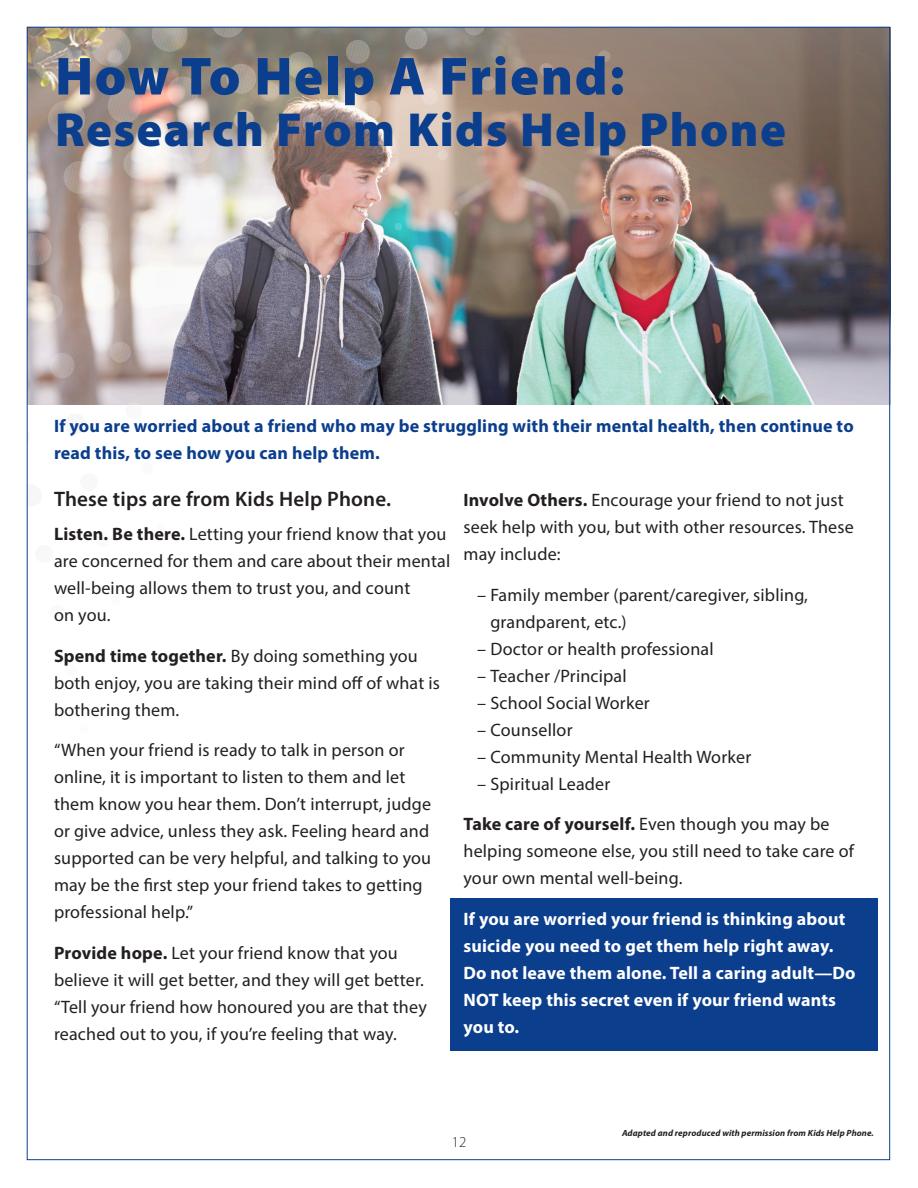
<style>
.page{position:relative;width:918px;height:1188px;background:#fff}
.page>*{position:absolute;margin:0;border:0;box-sizing:border-box;transform-origin:0 0}
.title_style_2{font:900 54px "Myriad Pro";letter-spacing:.025em;color:#0b3e8c}
.title_style_2-2{font:900 48px "Myriad Pro";letter-spacing:.03em;color:#0b3e8c}
.Subheading{font:600 21px "Myriad Pro";letter-spacing:.01em;color:#231f20}
.Body_Copy-black{font:18px/27px "Myriad Pro";letter-spacing:.01em;color:#231f20}
.Body_Copy-black-2{font:700 18px/27px "Myriad Pro";letter-spacing:.01em;color:#fff}
.Body_Copy-black-3{font:700 18px/27px "Myriad Pro";letter-spacing:.01em;color:#0b3e8c}
.t1{font:300 15px "Myriad Pro";color:#231f20}
.Body_Copy-black-4{font:italic 700 9px "Myriad Pro";letter-spacing:.01em;color:#231f20}
.s1{font-weight:700}
</style>
<div class="page">
<div style="left:450px;top:898px;width:428px;height:153px;background:#0b3e8c"></div>
<img style="left:29px;top:29px;width:859px;height:376px">
<p class="title_style_2" style="left:55px;top:40px;width:571px">How To Help A Friend:</p>
<p class="title_style_2-2" style="left:55px;top:97px;width:732px">Research From Kids Help Phone</p>
<p class="Body_Copy-black-3" style="left:54px;top:412px;width:801px">If you are worried about a friend who may be struggling with their mental health, then continue to read this, to see how you can help them.</p>
<p class="Subheading" style="left:54px;top:486px;width:339px">These tips are from Kids Help Phone.</p>
<p class="Body_Copy-black" style="left:54px;top:520px;width:398px"><span class="s1">Listen. Be there.</span> Letting your friend know that you are concerned for them and care about their mental well-being allows them to trust you, and count<br>on you.</p>
<p class="Body_Copy-black" style="left:54px;top:642px;width:388px"><span class="s1">Spend time together.</span> By doing something you both enjoy, you are taking their mind off of what is bothering them.</p>
<p class="Body_Copy-black" style="left:54px;top:736px;width:379px">“When your friend is ready to talk in person or online, it is important to listen to them and let them know you hear them. Don’t interrupt, judge or give advice, unless they ask. Feeling heard and supported can be very helpful, and talking to you may be the first step your friend takes to getting professional help.”</p>
<p class="Body_Copy-black" style="left:54px;top:939px;width:374px"><span class="s1">Provide hope.</span> Let your friend know that you believe it will get better, and they will get better. “Tell your friend how honoured you are that they reached out to you, if you’re feeling that way.</p>
<p class="Body_Copy-black" style="left:464px;top:486px;width:392px"><span class="s1">Involve Others.</span> Encourage your friend to not just seek help with you, but with other resources. These may include:</p>
<p class="Body_Copy-black" style="left:490px;top:581px;width:319px;text-indent:-14px">– Family member (parent/caregiver, sibling, grandparent, etc.)</p>
<p class="Body_Copy-black" style="left:477px;top:635px;width:238px">– Doctor or health professional</p>
<p class="Body_Copy-black" style="left:477px;top:662px;width:151px">– Teacher /Principal</p>
<p class="Body_Copy-black" style="left:477px;top:689px;width:174px">– School Social Worker</p>
<p class="Body_Copy-black" style="left:477px;top:716px;width:97px">– Counsellor</p>
<p class="Body_Copy-black" style="left:477px;top:743px;width:276px">– Community Mental Health Worker</p>
<p class="Body_Copy-black" style="left:477px;top:770px;width:135px">– Spiritual Leader</p>
<p class="Body_Copy-black" style="left:464px;top:810px;width:392px"><span class="s1">Take care of yourself.</span> Even though you may be helping someone else, you still need to take care of your own mental well-being.</p>
<p class="Body_Copy-black-2" style="left:464px;top:905px;width:394px">If you are worried your friend is thinking about suicide you need to get them help right away.<br>Do not leave them alone. Tell a caring adult—Do NOT keep this secret even if your friend wants you to.</p>
<p class="t1" style="left:452px;top:1133px;width:16px">12</p>
<p class="Body_Copy-black-4" style="left:622px;top:1128px;width:253px">Adapted and reproduced with permission from Kids Help Phone.</p>
</div>
